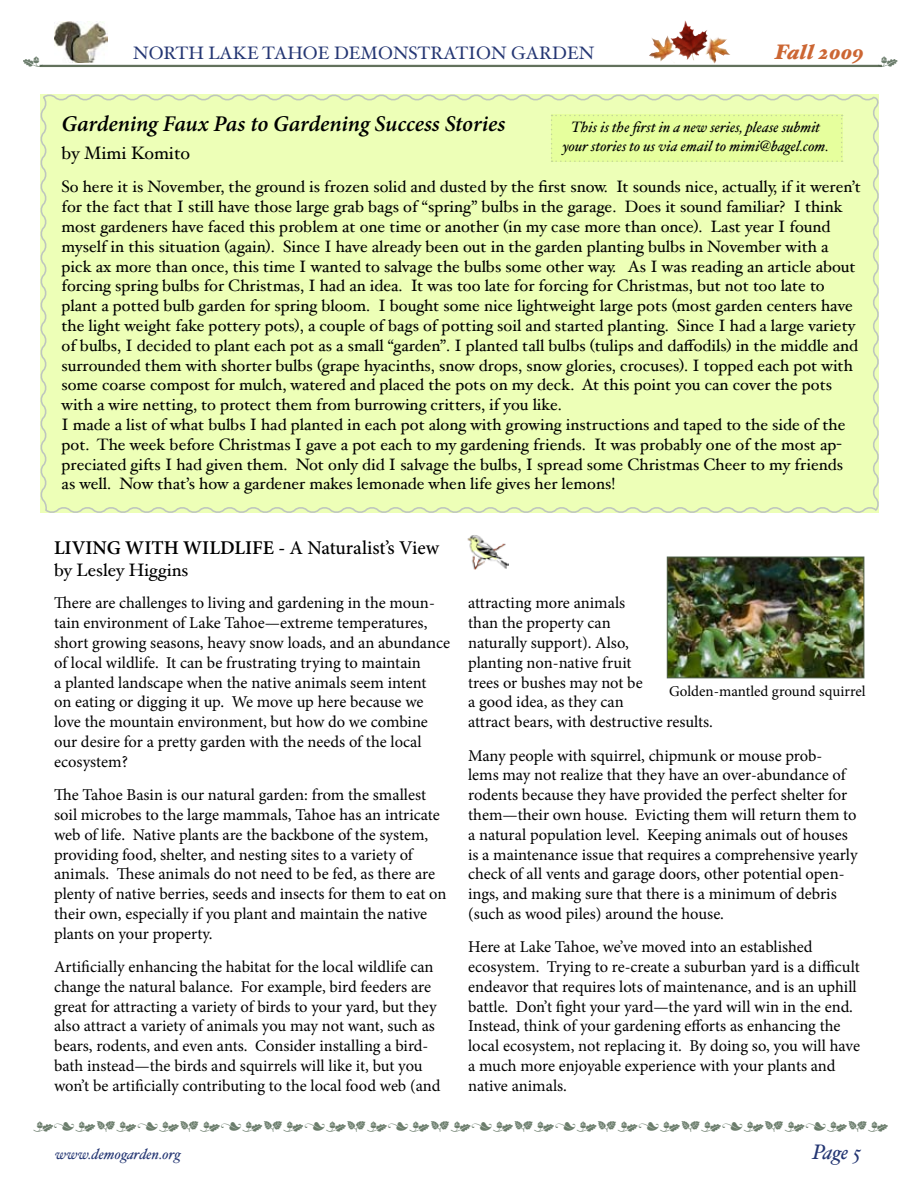
<style>
.page{position:relative;width:918px;height:1188px;background:#fff}
.page>*{position:absolute;margin:0;border:0;box-sizing:border-box;transform-origin:0 0}
.t1{font:italic 600 22.5px "Minion Pro";letter-spacing:-.005em;color:#000}
.t2{font:italic 900 21px "Hoefler Text";color:#c63}
.t3{font:italic 21px "Hoefler Text";color:#243673}
.t4{font:600 19.5px "Minion Pro";color:#000}
.t5{font:18px "Hoefler Text";color:#243673}
.t6{font:18px "Hoefler Text";color:#000}
.t7{font:16.5px/19.8px "Minion Pro";letter-spacing:-.005em;color:#000}
.t8{font:16.5px/19.8px "Hoefler Text";color:#000}
.t9{font:16.5px "Type Embellishments One Let Plain";color:#465c47}
.t10{font:italic 15px/19.8px "Hoefler Text";color:#000;text-align:center}
.t11{font:15px "Minion Pro";color:#000}
.t12{font:italic 15px "Hoefler Text";color:#243673}
.s1{font-weight:500}
</style>
<div class="page">
<hr style="left:40px;top:65px;width:842px;height:2px;background:#51614a">
<img style="left:467px;top:535px;width:41px;height:35px">
<div style="left:40px;top:94px;width:839px;height:419px;background:#edffb7"></div>
<div style="left:551px;top:115px;width:292px;height:47px;background:#e6ff9d"></div>
<img style="left:649px;top:35px;width:26px;height:28px">
<img style="left:708px;top:37px;width:22px;height:27px">
<img style="left:670px;top:20px;width:38px;height:41px">
<img style="left:54px;top:22px;width:54px;height:41px">
<img style="left:669px;top:559px;width:193px;height:117px">
<div style="left:667px;top:557px;width:197px;height:121px;border:1px solid #51614a"></div>
<p class="t5" style="left:133px;top:42px;width:463px">NORTH LAKE TAHOE DEMONSTRATION GARDEN</p>
<p class="t2" style="left:775px;top:40px;width:90px">Fall 2009</p>
<p class="t9" style="left:878px;top:55px;width:23px">M</p>
<h1 class="t1" style="left:62px;top:108px;width:445px">Gardening Faux Pas to Gardening Success Stories</h1>
<p class="t6" style="left:62px;top:142px;width:130px">by Mimi Komito</p>
<p class="t8" style="left:62px;top:177px;width:801px">So here it is November, the ground is frozen solid and dusted by the first snow. It sounds nice, actually, if it weren’t for the fact that I still have those large grab bags of “spring” bulbs in the garage. Does it sound familiar? I think most gardeners have faced this problem at one time or another (in my case more than once). Last year I found myself in this situation (again). Since I have already been out in the garden planting bulbs in November with a pick ax more than once, this time I wanted to salvage the bulbs some other way. As I was reading an article about forcing spring bulbs for Christmas, I had an idea. It was too late for forcing for Christmas, but not too late to plant a potted bulb garden for spring bloom. I bought some nice lightweight large pots (most garden centers have the light weight fake pottery pots), a couple of bags of potting soil and started planting. Since I had a large variety of bulbs, I decided to plant each pot as a small “garden”. I planted tall bulbs (tulips and daffodils) in the middle and surrounded them with shorter bulbs (grape hyacinths, snow drops, snow glories, crocuses). I topped each pot with some coarse compost for mulch, watered and placed the pots on my deck. At this point you can cover the pots with a wire netting, to protect them from burrowing critters, if you like.<br>I made a list of what bulbs I had planted in each pot along with growing instructions and taped to the side of the pot. The week before Christmas I gave a pot each to my gardening friends. It was probably one of the most ap&shy;preciated gifts I had given them. Not only did I salvage the bulbs, I spread some Christmas Cheer to my friends as well. Now that’s how a gardener makes lemonade when life gives her lemons!</p>
<p class="t10" style="left:563px;top:117px;width:268px">This is the first in a new series, please submit your stories to us via email to mimi@bagel.com.</p>
<p class="t4" style="left:54px;top:534px;width:387px">LIVING WITH WILDLIFE - <span class="s1">A Naturalist’s View</span></p>
<p class="t6" style="left:54px;top:559px;width:136px">by Lesley Higgins</p>
<p class="t7" style="left:54px;top:593px;width:397px">There are challenges to living and gardening in the moun&shy;tain environment of Lake Tahoe—extreme temperatures, short growing seasons, heavy snow loads, and an abundance of local wildlife. It can be frustrating trying to maintain<br>a planted landscape when the native animals seem intent<br>on eating or digging it up. We move up here because we love the mountain environment, but how do we combine our desire for a pretty garden with the needs of the local ecosystem?</p>
<p class="t7" style="left:54px;top:785px;width:394px">The Tahoe Basin is our natural garden: from the smallest soil microbes to the large mammals, Tahoe has an intricate web of life. Native plants are the backbone of the system, providing food, shelter, and nesting sites to a variety of animals. These animals do not need to be fed, as there are plenty of native berries, seeds and insects for them to eat on their own, especially if you plant and maintain the native plants on your property.</p>
<p class="t7" style="left:54px;top:957px;width:388px">Artificially enhancing the habitat for the local wildlife can change the natural balance. For example, bird feeders are great for attracting a variety of birds to your yard, but they also attract a variety of animals you may not want, such as bears, rodents, and even ants. Consider installing a bird&shy;bath instead—the birds and squirrels will like it, but you won’t be artificially contributing to the local food web (and</p>
<p class="t7" style="left:468px;top:593px;width:246px">attracting more animals<br>than the property can<br>naturally support). Also,<br>planting non-native fruit<br>trees or bushes may not be<br>a good idea, as they can<br>attract bears, with destructive results.</p>
<p class="t7" style="left:468px;top:745px;width:391px">Many people with squirrel, chipmunk or mouse prob-<br>lems may not realize that they have an over-abundance of rodents because they have provided the perfect shelter for them—their own house. Evicting them will return them to a natural population level. Keeping animals out of houses is a maintenance issue that requires a comprehensive yearly check of all vents and garage doors, other potential open&shy;ings, and making sure that there is a minimum of debris (such as wood piles) around the house.</p>
<p class="t7" style="left:468px;top:937px;width:393px">Here at Lake Tahoe, we’ve moved into an established ecosystem. Trying to re-create a suburban yard is a difficult endeavor that requires lots of maintenance, and is an uphill battle. Don’t fight your yard—the yard will win in the end.<br>Instead, think of your gardening efforts as enhancing the local ecosystem, not replacing it. By doing so, you will have a much more enjoyable experience with your plants and native animals.</p>
<p class="t11" style="left:669px;top:681px;width:198px">Golden-mantled ground squirrel</p>
<p class="t9" style="left:32px;top:1120px;width:858px">MNMAMNMAMNMAMNMAMNMAMNMAMNMAMNMAMNMAMNMAM</p>
<p class="t12" style="left:55px;top:1145px;width:127px">www.demogarden.org</p>
<p class="t3" style="left:812px;top:1139px;width:51px">Page 5</p>
</div>
